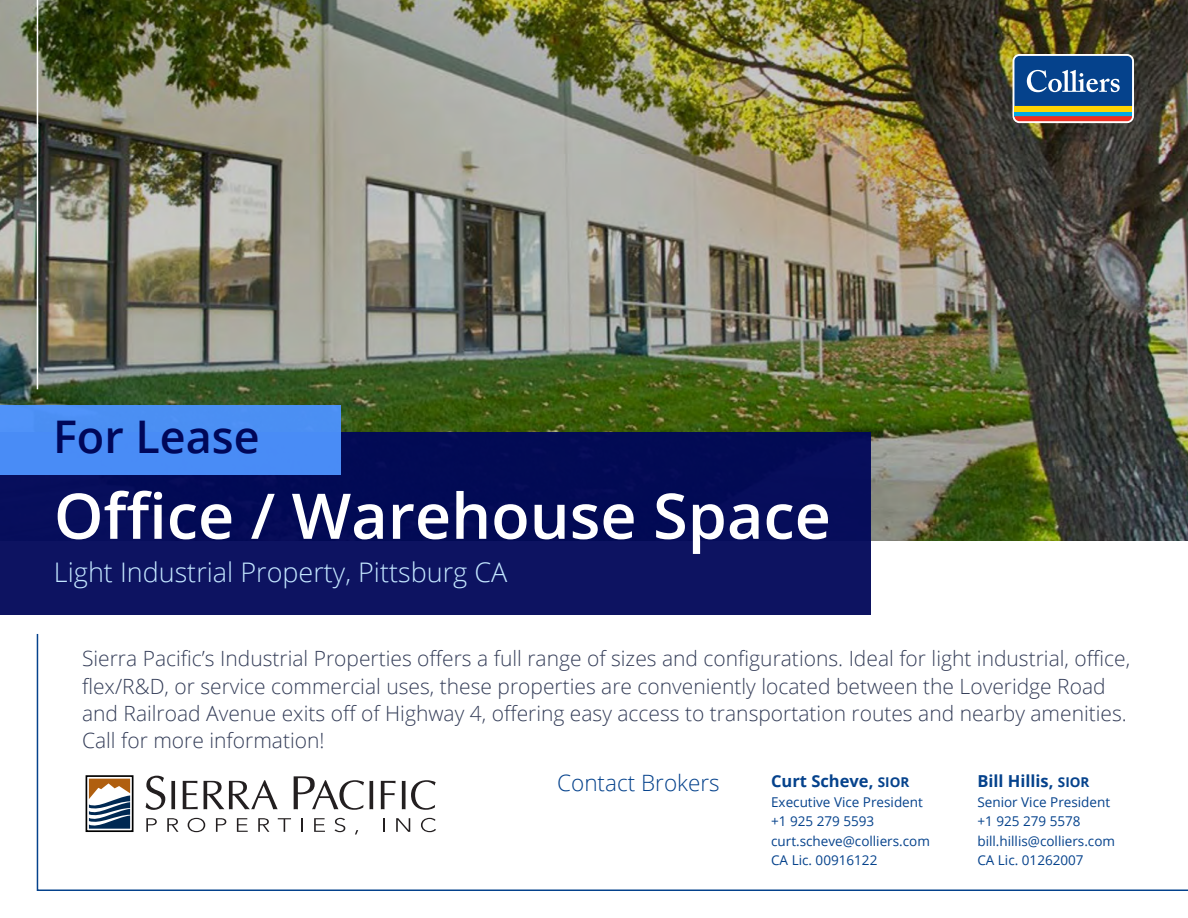
<style>
.page{position:relative;width:1188px;height:918px;background:#fff}
.page>*{position:absolute;margin:0;border:0;box-sizing:border-box;transform-origin:0 0}
.t1{font:600 63px "Open Sans";color:#fff}
.t2{font:600 45px "Open Sans";color:#000759}
.t3{font:300 27px "Open Sans";color:#c3e6ff}
.t4{font:300 22.5px "Open Sans";color:#05428c}
.t5{font:300 21px/27px "Open Sans";color:#353e59}
.t6{font:700 16.5px "Open Sans";color:#05428c}
.t7{font:13.5px/19.5px "Open Sans";color:#05428c}
.s1{font-size:13.5px}
</style>
<div class="page">
<img style="left:0;top:0;width:1188px;height:540px">
<svg style="left:36px;top:633px;width:1152px;height:258px"></svg>
<div style="left:0;top:432px;width:870px;height:183px;background:#070e5b"></div>
<svg style="left:1013px;top:54px;width:121px;height:69px"></svg>
<div style="left:1014px;top:111px;width:118px;height:5px;background:#00a8e4"></div>
<div style="left:1014px;top:106px;width:118px;height:5px;background:#fed503"></div>
<svg style="left:1014px;top:116px;width:118px;height:5px"></svg>
<svg style="left:1014px;top:56px;width:118px;height:50px"></svg>
<div style="left:0;top:405px;width:341px;height:69px;background:#498cf6"></div>
<svg style="left:89px;top:778px;width:42px;height:51px"></svg>
<div style="left:86px;top:775px;width:48px;height:57px;border:2px solid #000"></div>
<svg style="left:146px;top:776px;width:19px;height:34px"></svg>
<svg style="left:171px;top:781px;width:4px;height:28px"></svg>
<svg style="left:183px;top:781px;width:15px;height:28px"></svg>
<svg style="left:204px;top:780px;width:74px;height:29px"></svg>
<svg style="left:294px;top:776px;width:70px;height:34px"></svg>
<svg style="left:370px;top:781px;width:3px;height:28px"></svg>
<svg style="left:381px;top:781px;width:15px;height:28px"></svg>
<svg style="left:402px;top:780px;width:34px;height:30px"></svg>
<svg style="left:146px;top:818px;width:11px;height:14px"></svg>
<svg style="left:167px;top:818px;width:11px;height:14px"></svg>
<svg style="left:188px;top:818px;width:17px;height:14px"></svg>
<svg style="left:216px;top:818px;width:10px;height:14px"></svg>
<svg style="left:237px;top:818px;width:11px;height:14px"></svg>
<svg style="left:258px;top:818px;width:11px;height:14px"></svg>
<svg style="left:278px;top:818px;width:13px;height:14px"></svg>
<svg style="left:301px;top:818px;width:1px;height:14px"></svg>
<svg style="left:314px;top:818px;width:11px;height:14px"></svg>
<svg style="left:334px;top:818px;width:11px;height:14px"></svg>
<svg style="left:355px;top:830px;width:3px;height:5px"></svg>
<svg style="left:383px;top:818px;width:1px;height:14px"></svg>
<svg style="left:396px;top:818px;width:14px;height:14px"></svg>
<svg style="left:421px;top:818px;width:15px;height:14px"></svg>
<svg style="left:89px;top:779px;width:41px;height:50px"></svg>
<img style="left:36px;top:0;width:244px;height:391px">
<p class="t2" style="left:53px;top:406px;width:208px">For Lease</p>
<p class="t1" style="left:54px;top:473px;width:779px">Office / Warehouse Space</p>
<p class="t3" style="left:54px;top:554px;width:455px">Light Industrial Property, Pittsburg CA</p>
<p class="t5" style="left:82px;top:645px;width:1050px">Sierra Pacific’s Industrial Properties offers a full range of sizes and configurations. Ideal for light industrial, office, flex/R&amp;D, or service commercial uses, these properties are conveniently located between the Loveridge Road and Railroad Avenue exits off of Highway 4, offering easy access to transportation routes and nearby amenities.</p>
<p class="t5" style="left:82px;top:726px;width:244px">Call for more information!</p>
<p class="t4" style="left:557px;top:767px;width:164px">Contact Brokers</p>
<p class="t6" style="left:771px;top:770px;width:140px">Curt Scheve, <span class="s1">SIOR</span></p>
<p class="t7" style="left:771px;top:792px;width:153px">Executive Vice President +1 925 279 5593</p>
<p class="t7" style="left:771px;top:831px;width:160px">curt.scheve@colliers.com</p>
<p class="t7" style="left:771px;top:850px;width:108px">CA Lic. 00916122</p>
<p class="t6" style="left:977px;top:770px;width:114px">Bill Hillis, <span class="s1">SIOR</span></p>
<p class="t7" style="left:977px;top:792px;width:134px">Senior Vice President +1 925 279 5578</p>
<p class="t7" style="left:977px;top:831px;width:139px">bill.hillis@colliers.com</p>
<p class="t7" style="left:977px;top:850px;width:108px">CA Lic. 01262007</p>
</div>
